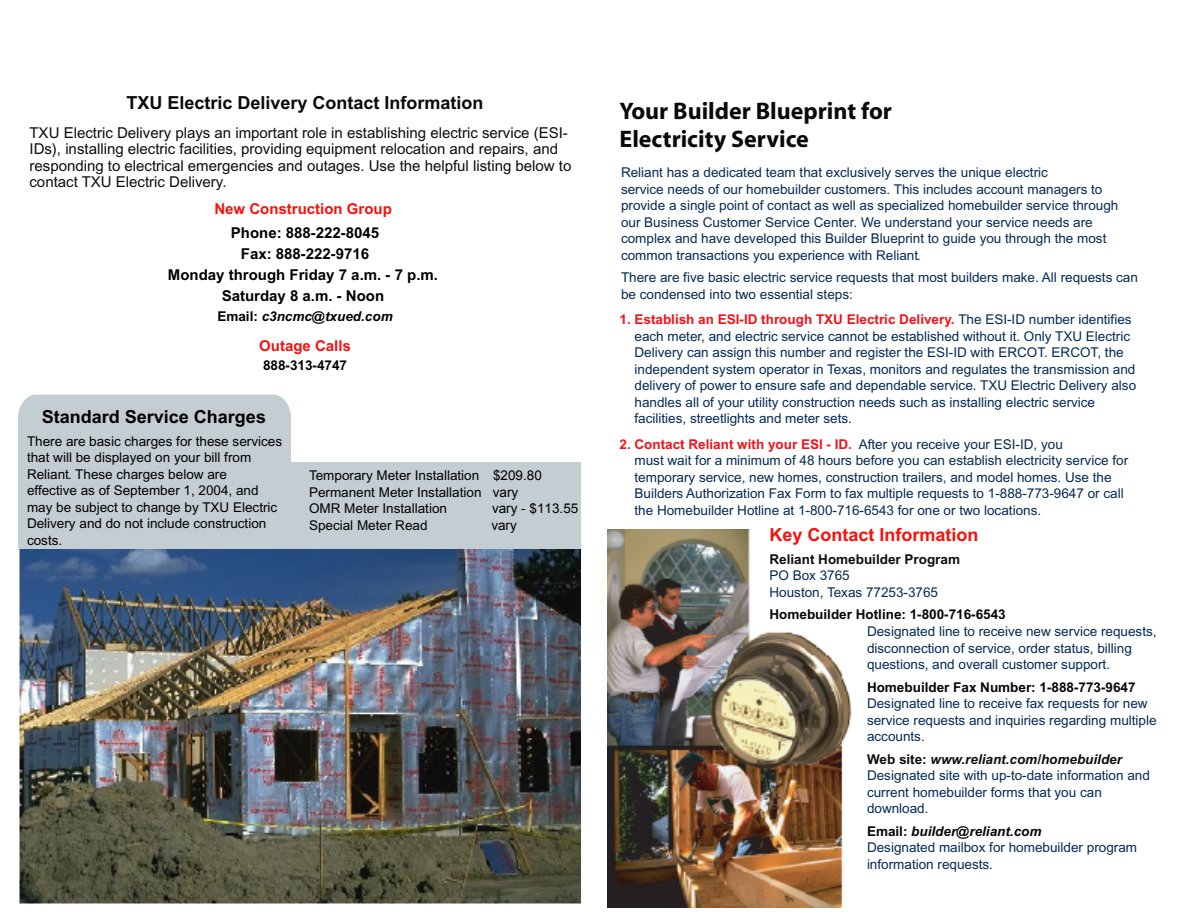
<style>
.page{position:relative;width:1188px;height:918px;background:#fff}
.page>*{position:absolute;margin:0;border:0;box-sizing:border-box;transform-origin:0 0}
.t1{font:700 24px/28.5px "Myriad";color:#090909}
.t2{font:700 18px "Arial";color:#0b0a0a}
.t3{font:700 18px "Arial";color:#000}
.t4{font:700 18px "Arial";color:#f6110c}
.t5{font:15px/16.5px "Arial";color:#0c0c0c}
.t6{font:700 15px/21px "Arial";color:#000;text-align:center}
.t7{font:700 15px "Arial";color:#f6110c}
.t8{font:13.5px/16.5px "Arial";color:#042a55}
.t9{font:13.5px/16.5px "Arial";color:#000}
.t10{font:700 13.5px "Arial";color:#070606}
.t11{font:700 13.5px "Arial";color:#0e0e0e}
.t12{font:italic 700 13.5px "Arial";color:#000}
.t13{font:13.5px "Arial";color:#000}
.t14{font:700 13.5px "Arial";color:#000}
.s1{font-style:normal}
.s2{font-style:inherit}
.s3{font-weight:700;color:#f81018}
.s4{font-weight:700;color:#0e0e0e}
.s5{font-weight:700;font-style:italic;color:#0e0e0e}
.s6{font-weight:700;color:#070606}
.s7{font-weight:700;font-style:italic;color:#070606}
</style>
<div class="page">
<div style="left:18px;top:462px;width:562px;height:87px;background:#c4cdd2"></div>
<div style="left:18px;top:395px;width:273px;height:67px;background:#c4cdd2"></div>
<img style="left:608px;top:530px;width:244px;height:378px">
<img style="left:19px;top:549px;width:561px;height:355px">
<h2 class="t2" style="left:127px;top:92px;width:359px">TXU Electric Delivery Contact Information</h2>
<p class="t5" style="left:29px;top:125px;width:543px">TXU Electric Delivery plays an important role in establishing electric service (ESI-IDs), installing electric facilities, providing equipment relocation and repairs, and responding to electrical emergencies and outages. Use the helpful listing below to contact TXU Electric Delivery.</p>
<p class="t7" style="left:214px;top:200px;width:179px">New Construction Group</p>
<p class="t6" style="left:168px;top:223px;width:272px">Phone: 888-222-8045<br>Fax: 888-222-9716<br>Monday through Friday 7 a.m. - 7 p.m.<br>Saturday 8 a.m. - Noon</p>
<p class="t12" style="left:217px;top:308px;width:177px"><span class="s1">Email:</span> c3ncmc@txued.com</p>
<p class="t7" style="left:259px;top:337px;width:93px">Outage Calls</p>
<p class="t14" style="left:263px;top:358px;width:86px">888-313-4747</p>
<h2 class="t3" style="left:42px;top:406px;width:226px">Standard Service Charges</h2>
<p class="t9" style="left:27px;top:433px;width:257px">There are basic charges for these services that will be displayed on your bill from Reliant. These charges below are<br>effective as of September 1, 2004, and may be subject to change by TXU Electric Delivery and do not include construction costs.</p>
<p class="t9" style="left:309px;top:468px;width:234px">Temporary Meter Installation $<span class="s2">209.80<br></span>Permanent Meter Installation <span class="s2">vary<br></span>OMR Meter Installation</p>
<p class="t13" style="left:492px;top:500px;width:88px">vary - $113.55</p>
<p class="t9" style="left:309px;top:517px;width:120px">Special Meter Read</p>
<p class="t13" style="left:491px;top:516px;width:27px">vary</p>
<h1 class="t1" style="left:620px;top:97px;width:274px">Your Builder Blueprint for<br>Electricity Service</h1>
<p class="t8" style="left:621px;top:165px;width:499px">Reliant has a dedicated team that exclusively serves the unique electric<br>service needs of our homebuilder customers. This includes account managers to provide a single point of contact as well as specialized homebuilder service through our Business Customer Service Center. We understand your service needs are complex and have developed this Builder Blueprint to guide you through the most common transactions you experience with Reliant.</p>
<p class="t8" style="left:621px;top:270px;width:518px">There are five basic electric service requests that most builders make. All requests can be condensed into two essential steps:</p>
<p class="t8" style="left:634px;top:312px;width:503px;text-indent:-15px"><span class="s3">1. Establish an ESI-ID through TXU Electric Delivery.</span> The ESI-ID number identifies each meter, and electric service cannot be established without it. Only TXU Electric Delivery can assign this number and register the ESI-ID with ERCOT. ERCOT, the independent system operator in Texas, monitors and regulates the transmission and delivery of power to ensure safe and dependable service. TXU Electric Delivery also handles all of your utility construction needs such as installing electric service facilities, streetlights and meter sets.</p>
<p class="t8" style="left:634px;top:436px;width:495px;text-indent:-15px"><span class="s3">2. Contact Reliant with your ESI - ID.</span> After you receive your ESI-ID, you<br>must wait for a minimum of 48 hours before you can establish electricity service for temporary service, new homes, construction trailers, and model homes. Use the Builders Authorization Fax Form to fax multiple requests to 1-888-773-9647 or call the Homebuilder Hotline at 1-800-716-6543 for one or two locations.</p>
<h2 class="t4" style="left:770px;top:524px;width:211px">Key Contact Information</h2>
<p class="t11" style="left:770px;top:551px;width:192px">Reliant Homebuilder Program</p>
<p class="t8" style="left:770px;top:568px;width:170px">PO Box 3765<br>Houston, Texas 77253-3765</p>
<p class="t10" style="left:770px;top:607px;width:238px">Homebuilder Hotline: 1-800-716-6543</p>
<p class="t8" style="left:867px;top:624px;width:291px">Designated line to receive new service requests, disconnection of service, order status, billing questions, and overall customer support.</p>
<p class="t10" style="left:867px;top:679px;width:270px">Homebuilder Fax Number: 1-888-773-9647</p>
<p class="t8" style="left:867px;top:696px;width:291px">Designated line to receive fax requests for new service requests and inquiries regarding multiple accounts.</p>
<p class="t8" style="left:867px;top:751px;width:284px"><span class="s4">Web site:</span> <span class="s5">www.reliant.com/homebuilder </span>Designated site with up-to-date information and current homebuilder forms that you can download.</p>
<p class="t8" style="left:867px;top:823px;width:272px"><span class="s6">Email:</span> <span class="s7">builder@reliant.com<br></span>Designated mailbox for homebuilder program information requests.</p>
</div>
